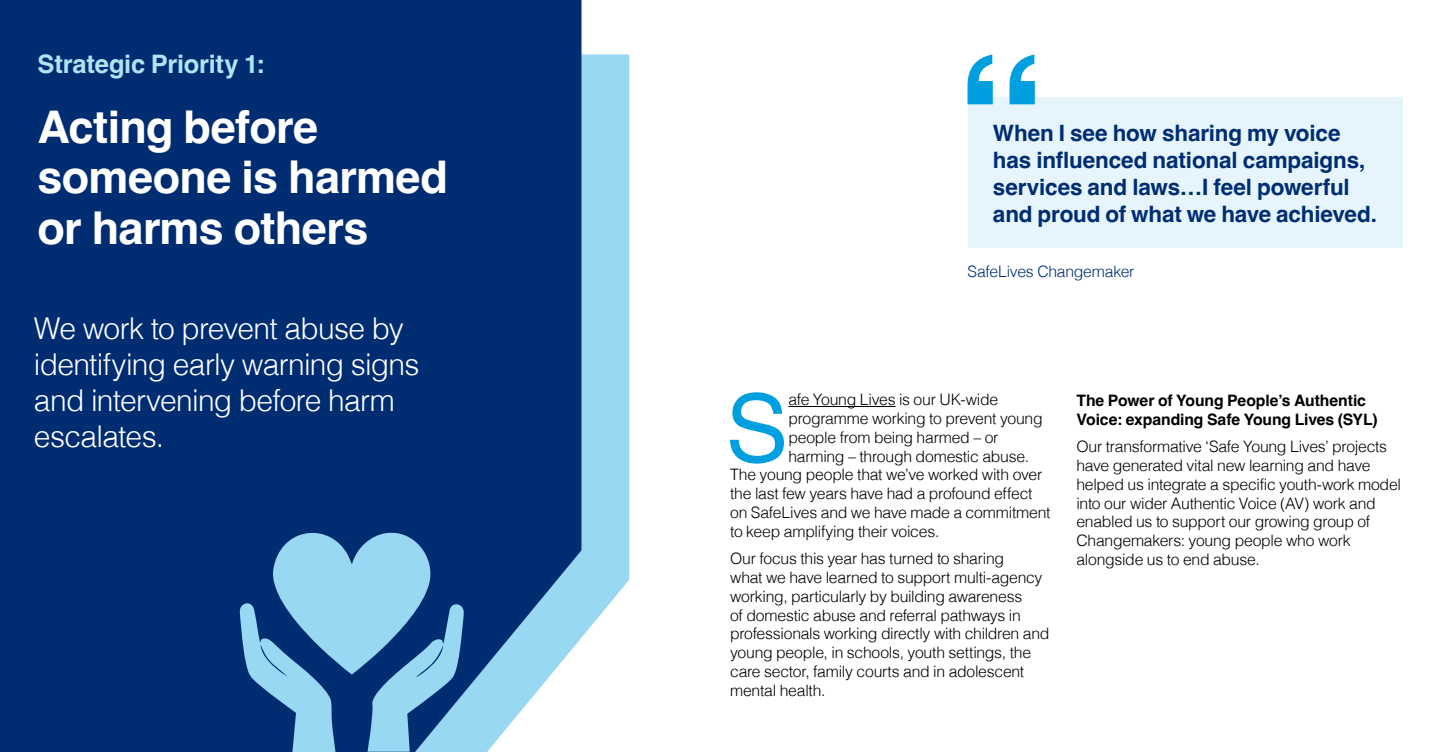
<style>
.page{position:relative;width:1440px;height:752px;background:#fff}
.page>*{position:absolute;margin:0;border:0;box-sizing:border-box;transform-origin:0 0}
.Body{font:94.2px "Helvetica";color:#009fdf}
.Section_header{font:700 45px/50.2px "Helvetica";letter-spacing:-.015em;color:#fff}
.Intro_text_40pt{font:300 30px/36px "Helvetica";letter-spacing:-.025em;color:#fff}
.Small_heading_34pt{font:700 25.5px "Helvetica";letter-spacing:-.01em;color:#b3e2f5}
.Body-2{font:700 22.5px/27px "Helvetica";letter-spacing:-.005em;color:#002d72}
.Body-3{font:300 15.75px/18.8px "Helvetica";letter-spacing:-.015em;color:#000}
.Body_subheading{font:700 15.75px/18.8px "Helvetica";letter-spacing:-.005em;color:#000}
.Body-4{font:300 15.75px "Helvetica";letter-spacing:-.015em;color:#002d72}
</style>
<div class="page">
<div style="left:582px;top:54px;width:47px;height:583px;background:#99d8f2"></div>
<div style="left:0;top:0;width:582px;height:752px;background:#002d72"></div>
<svg style="left:240px;top:522px;width:224px;height:230px;background:#5188b6"></svg>
<hr style="left:788px;top:406px;width:108px;height:1px;background:#000">
<div style="left:968px;top:97px;width:434px;height:150px;background:#e6f5fc"></div>
<svg style="left:968px;top:54px;width:67px;height:50px"></svg>
<h1 class="Small_heading_34pt" style="left:38px;top:49px;width:229px">Strategic Priority 1:</h1>
<h2 class="Section_header" style="left:38px;top:107px;width:412px">Acting before someone is harmed or harms others</h2>
<p class="Intro_text_40pt" style="left:34px;top:308px;width:387px">We work to prevent abuse by identifying early warning signs and intervening before harm escalates.</p>
<p class="Body-2" style="left:993px;top:122px;width:386px">When I see how sharing my voice has influenced national campaigns, services and laws…I feel powerful and proud of what we have achieved.</p>
<p class="Body-4" style="left:968px;top:258px;width:168px">SafeLives Changemaker</p>
<p class="Body" style="left:726px;top:356px;width:64px">S</p>
<p class="Body-3" style="left:788px;top:389px;width:211px">afe Young Lives is our UK-wide</p>
<p class="Body-3" style="left:788px;top:408px;width:256px">programme working to prevent young</p>
<p class="Body-3" style="left:788px;top:426px;width:212px">people from being harmed – or</p>
<p class="Body-3" style="left:788px;top:445px;width:242px">harming – through domestic abuse.</p>
<p class="Body-3" style="left:730px;top:464px;width:314px">The young people that we’ve worked with over</p>
<p class="Body-3" style="left:730px;top:483px;width:304px">the last few years have had a profound effect</p>
<p class="Body-3" style="left:730px;top:501px;width:322px">on SafeLives and we have made a commitment</p>
<p class="Body-3" style="left:730px;top:520px;width:211px">to keep amplifying their voices.</p>
<p class="Body-3" style="left:730px;top:548px;width:321px">Our focus this year has turned to sharing<br>what we have learned to support multi-agency working, particularly by building awareness<br>of domestic abuse and referral pathways in professionals working directly with children and young people, in schools, youth settings, the care sector, family courts and in adolescent mental health.</p>
<p class="Body_subheading" style="left:1076px;top:392px;width:303px">The Power of Young People’s Authentic<br>Voice: expanding Safe Young Lives (SYL)</p>
<p class="Body-3" style="left:1076px;top:436px;width:326px">Our transformative ‘Safe Young Lives’ projects have generated vital new learning and have helped us integrate a specific youth-work model into our wider Authentic Voice (AV) work and enabled us to support our growing group of Changemakers: young people who work alongside us to end abuse.</p>
</div>
